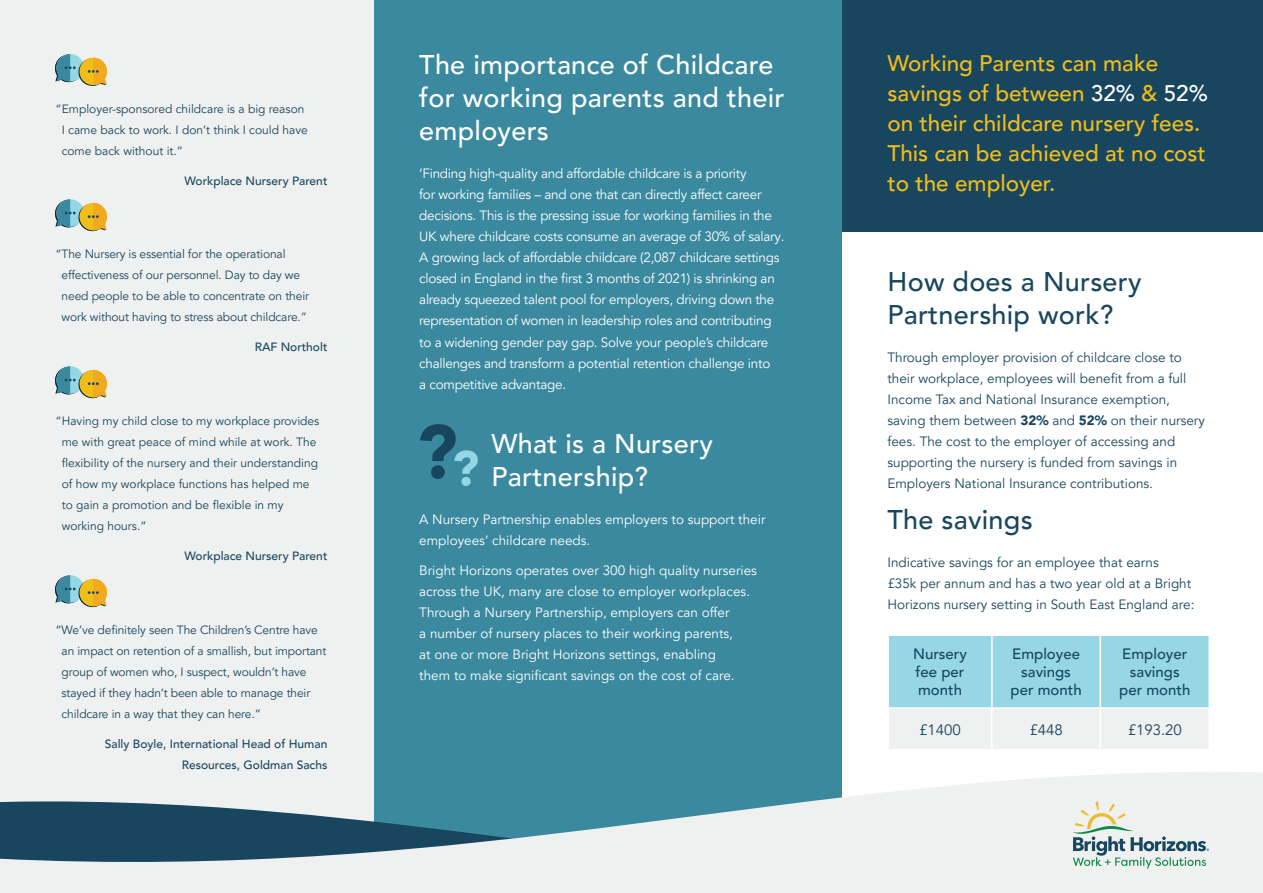
<style>
.page{position:relative;width:1263px;height:893px;background:#fff}
.page>*{position:absolute;margin:0;border:0;box-sizing:border-box;transform-origin:0 0}
.t1{font:900 75px "Avenir LT Pro";color:#18465e}
.t2{font:500 27px/33px "Avenir LT Pro";letter-spacing:.01em;color:#fff}
.t3{font:500 27px/33px "Avenir LT Pro";letter-spacing:.01em;color:#18465e}
.t4{font:500 22.5px/30px "Avenir LT Pro";color:#f1bd19}
.t5{font:500 15px/18px "Avenir LT Pro";color:#18465e;text-align:center}
.t6{font:15px "Avenir LT Pro";color:#1b465e}
.t7{font:13.5px/21px "Avenir LT Pro";letter-spacing:-.02em;color:#fff}
.t8{font:13.5px/21px "Avenir LT Pro";color:#18465e}
.t9{font:13.5px/21px "Avenir LT Pro";color:#fff}
.t10{font:12px/21px "Avenir LT Pro";letter-spacing:-.01em;color:#18465e}
.t11{font:500 12px/21px "Avenir LT Pro";color:#18465e;text-align:right}
.s1{color:#fff}
.s2{font-weight:900}
</style>
<div class="page">
<div style="left:0;top:0;width:462px;height:893px;background:#eff0f0"></div>
<div style="left:56px;top:54px;width:28px;height:28px;background:#94d7e5;border-radius:50%"></div>
<svg style="left:55px;top:54px;width:21px;height:28px"></svg>
<svg style="left:78px;top:58px;width:28px;height:28px"></svg>
<div style="left:79px;top:58px;width:28px;height:27px;background:#f1bd19;border-radius:50%"></div>
<svg style="left:87px;top:58px;width:20px;height:28px"></svg>
<div style="left:56px;top:199px;width:28px;height:28px;background:#94d7e5;border-radius:50%"></div>
<svg style="left:55px;top:199px;width:21px;height:28px"></svg>
<svg style="left:78px;top:204px;width:28px;height:27px"></svg>
<div style="left:79px;top:203px;width:28px;height:27px;background:#f1bd19;border-radius:50%"></div>
<svg style="left:87px;top:203px;width:20px;height:28px"></svg>
<div style="left:56px;top:366px;width:28px;height:28px;background:#94d7e5;border-radius:50%"></div>
<svg style="left:55px;top:366px;width:21px;height:28px"></svg>
<svg style="left:78px;top:371px;width:28px;height:27px"></svg>
<div style="left:79px;top:370px;width:28px;height:27px;background:#f1bd19;border-radius:50%"></div>
<svg style="left:87px;top:370px;width:20px;height:28px"></svg>
<div style="left:374px;top:0;width:889px;height:893px;background:#3a899f"></div>
<div style="left:842px;top:0;width:421px;height:893px;background:#fff"></div>
<div style="left:56px;top:575px;width:28px;height:28px;background:#94d7e5;border-radius:50%"></div>
<svg style="left:55px;top:575px;width:21px;height:28px"></svg>
<svg style="left:78px;top:579px;width:28px;height:28px"></svg>
<div style="left:79px;top:579px;width:28px;height:27px;background:#f1bd19;border-radius:50%"></div>
<svg style="left:87px;top:579px;width:20px;height:28px"></svg>
<div style="left:842px;top:0;width:421px;height:232px;background:#18465e"></div>
<svg style="left:889px;top:636px;width:319px;height:113px"></svg>
<hr style="left:991px;top:636px;width:2px;height:71px;background:#fff">
<hr style="left:1099px;top:636px;width:2px;height:71px;background:#fff">
<hr style="left:887px;top:707px;width:105px;height:2px;background:#fff">
<hr style="left:992px;top:707px;width:108px;height:2px;background:#fff">
<hr style="left:991px;top:709px;width:2px;height:40px;background:#fff">
<hr style="left:1100px;top:707px;width:110px;height:2px;background:#fff">
<hr style="left:1099px;top:709px;width:2px;height:40px;background:#fff">
<svg style="left:0;top:772px;width:1263px;height:121px;fill:#eff0f0"></svg>
<svg style="left:1073px;top:801px;width:136px;height:67px"></svg>
<p class="t10" style="left:62px;top:99px;width:248px;text-indent:-6px">“Employer-sponsored childcare is a big reason<br>I came back to work. I don’t think I could have come back without it.”</p>
<p class="t11" style="left:185px;top:171px;width:144px">Workplace Nursery Parent</p>
<p class="t10" style="left:62px;top:244px;width:249px;text-indent:-6px">“The Nursery is essential for the operational effectiveness of our personnel. Day to day we need people to be able to concentrate on their work without having to stress about childcare.”</p>
<p class="t11" style="left:255px;top:337px;width:74px">RAF Northolt</p>
<p class="t10" style="left:62px;top:411px;width:259px;text-indent:-6px">“Having my child close to my workplace provides me with great peace of mind while at work. The flexibility of the nursery and their understanding of how my workplace functions has helped me to gain a promotion and be flexible in my working hours.”</p>
<p class="t11" style="left:185px;top:546px;width:144px">Workplace Nursery Parent</p>
<p class="t10" style="left:62px;top:620px;width:266px;text-indent:-6px">“We’ve definitely seen The Children’s Centre have an impact on retention of a smallish, but important group of women who, I suspect, wouldn’t have stayed if they hadn’t been able to manage their childcare in a way that they can here.”</p>
<p class="t11" style="left:105px;top:734px;width:224px">Sally Boyle, International Head of Human<br>Resources, Goldman Sachs</p>
<h2 class="t2" style="left:419px;top:49px;width:367px">The importance of Childcare for working parents and their employers</h2>
<p class="t7" style="left:419px;top:164px;width:367px">‘Finding high-quality and affordable childcare is a priority<br>for working families – and one that can directly affect career decisions. This is the pressing issue for working families in the UK where childcare costs consume an average of 30% of salary.<br>A growing lack of affordable childcare (2,087 childcare settings closed in England in the first 3 months of 2021) is shrinking an already squeezed talent pool for employers, driving down the representation of women in leadership roles and contributing to a widening gender pay gap. Solve your people’s childcare challenges and transform a potential retention challenge into<br>a competitive advantage.</p>
<h1 class="t1" style="left:416px;top:407px;width:65px">?<sub>?</sub></h1>
<h2 class="t2" style="left:491px;top:428px;width:223px">What is a Nursery<br>Partnership?</h2>
<p class="t9" style="left:419px;top:509px;width:348px">A Nursery Partnership enables employers to support their employees’ childcare needs.</p>
<p class="t9" style="left:419px;top:560px;width:339px">Bright Horizons operates over 300 high quality nurseries across the UK, many are close to employer workplaces.<br>Through a Nursery Partnership, employers can offer<br>a number of nursery places to their working parents,<br>at one or more Bright Horizons settings, enabling<br>them to make significant savings on the cost of care.</p>
<h3 class="t4" style="left:887px;top:49px;width:322px">Working Parents can make savings of between <span class="s1">32%</span> &amp; <span class="s1">52% </span>on their childcare nursery fees.<br>This can be achieved at no cost to the employer.</h3>
<h2 class="t3" style="left:887px;top:265px;width:256px">How does a Nursery<br>Partnership work?</h2>
<p class="t8" style="left:887px;top:347px;width:319px">Through employer provision of childcare close to their workplace, employees will benefit from a full Income Tax and National Insurance exemption, saving them between <span class="s2">32%</span> and <span class="s2">52%</span> on their nursery fees. The cost to the employer of accessing and supporting the nursery is funded from savings in Employers National Insurance contributions.</p>
<h2 class="t3" style="left:887px;top:504px;width:147px">The savings</h2>
<p class="t8" style="left:887px;top:552px;width:308px">Indicative savings for an employee that earns<br>£35k per annum and has a two year old at a Bright<br>Horizons nursery setting in South East England are:</p>
<p class="t5" style="left:913px;top:645px;width:55px;text-align:left">Nursery fee per month</p>
<p class="t5" style="left:1010px;top:645px;width:73px">Employee savings per month</p>
<p class="t5" style="left:1119px;top:645px;width:73px">Employer savings per month</p>
<p class="t6" style="left:919px;top:720px;width:43px">£1400</p>
<p class="t6" style="left:1029px;top:720px;width:35px">£448</p>
<p class="t6" style="left:1128px;top:720px;width:56px">£193.20</p>
</div>
